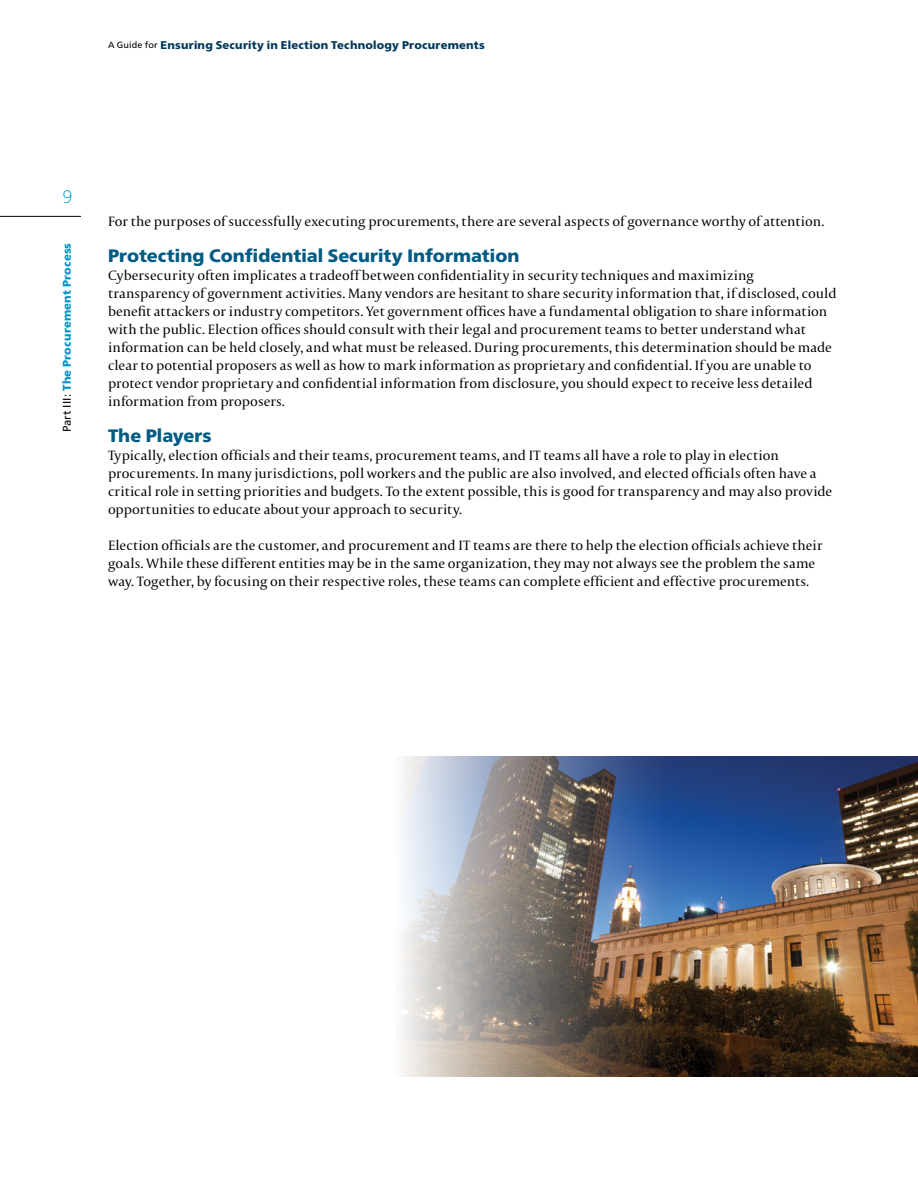
<style>
.page{position:relative;width:918px;height:1188px;background:#fff}
.page>*{position:absolute;margin:0;border:0;box-sizing:border-box;transform-origin:0 0}
.t1{font:900 18px "Frutiger Neue LTW1 G";color:#005b84}
.t2{font:100 18px "Frutiger Neue LTW1 G";color:#0093c8}
.t3{font:14.25px/18px "Capitolium Regular Roman Osf";letter-spacing:.005em;color:#000}
.t4{font:900 11.25px "Frutiger Neue LTW1 G";letter-spacing:.02em;color:#003a5d}
.t5{font:900 11.25px "Frutiger Neue LTW1 G";letter-spacing:.02em;color:#0093c8}
.s1{font-weight:400;font-size:9px;color:#000}
.s2{font-weight:400;color:#000}
</style>
<div class="page">
<hr style="left:0;top:216px;width:81px;height:1px;background:#000">
<img style="left:401px;top:756px;width:517px;height:321px">
<p class="t4" style="left:108px;top:38px;width:378px"><span class="s1">A Guide for</span> Ensuring Security in Election Technology Procurements</p>
<p class="t2" style="left:62px;top:185px;width:12px">9</p>
<p class="t5" style="left:60px;top:432px;width:191px;rotate:-90deg"><span class="s2">Part III:</span> The Procurement Process</p>
<p class="t3" style="left:108px;top:213px;width:718px">For the purposes of successfully executing procurements, there are several aspects of governance worthy of attention.</p>
<p class="t1" style="left:108px;top:245px;width:413px">Protecting Confidential Security Information</p>
<p class="t3" style="left:108px;top:267px;width:730px">Cybersecurity often implicates a tradeoff between confidentiality in security techniques and maximizing transparency of government activities. Many vendors are hesitant to share security information that, if disclosed, could benefit attackers or industry competitors. Yet government offices have a fundamental obligation to share information with the public. Election offices should consult with their legal and procurement teams to better understand what information can be held closely, and what must be released. During procurements, this determination should be made clear to potential proposers as well as how to mark information as proprietary and confidential. If you are unable to protect vendor proprietary and confidential information from disclosure, you should expect to receive less detailed information from proposers.</p>
<p class="t1" style="left:108px;top:425px;width:105px">The Players</p>
<p class="t3" style="left:108px;top:447px;width:726px">Typically, election officials and their teams, procurement teams, and IT teams all have a role to play in election procurements. In many jurisdictions, poll workers and the public are also involved, and elected officials often have a critical role in setting priorities and budgets. To the extent possible, this is good for transparency and may also provide opportunities to educate about your approach to security.</p>
<p class="t3" style="left:108px;top:537px;width:716px">Election officials are the customer, and procurement and IT teams are there to help the election officials achieve their goals. While these different entities may be in the same organization, they may not always see the problem the same way. Together, by focusing on their respective roles, these teams can complete efficient and effective procurements.</p>
</div>
